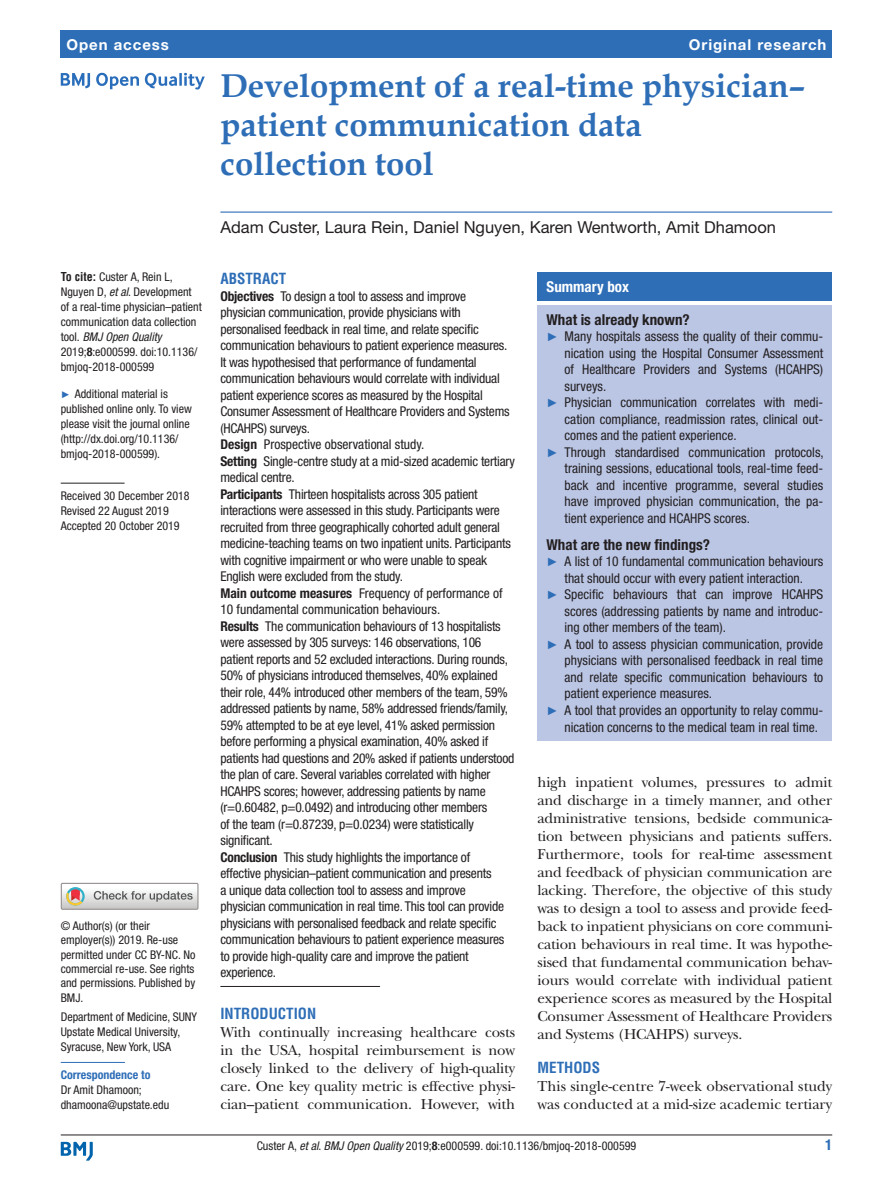
<style>
.page{position:relative;width:893px;height:1191px;background:#fff}
.page>*{position:absolute;margin:0;border:0;box-sizing:border-box;transform-origin:0 0}
.t1{font:700 33px/39px "Book Antiqua";color:#2e6eb7}
.t2{font:16.5px "Helvetica Neue LT Std";color:#231f20}
.t3{font:15px/18px "New Baskerville";letter-spacing:-.015em;color:#231f20;text-align:justify}
.t4{font:700 condensed 15px "Helvetica Neue LT Std";color:#231f20}
.t5{font:700 15px "Helvetica Neue LT Std";letter-spacing:.065em;color:#fff}
.t6{font:700 condensed 15px "Helvetica LT Std";color:#2e6eb7}
.t7{font:700 condensed 15px "Helvetica Neue LT Std";color:#fff}
.t8{font:700 condensed 15px "Helvetica";color:#2e6eb7}
.t9{font:700 condensed 15px "Helvetica Neue LT Std";color:#2e6eb7}
.t10{font:condensed 13.5px/16.5px "Helvetica Neue LT Std";letter-spacing:-.015em;color:#231f20}
.t11{font:condensed 12px/15px "Helvetica Neue LT Std";color:#231f20}
.t12{font:700 condensed 12px "Helvetica Neue LT Std";color:#2e6eb7}
.s1{font-family:"Helvetica LT Std";font-weight:700}
.s2{font-style:italic}
.s3{font-weight:700}
.s4{font-family:"Arial";font-stretch:normal;font-size:9.75px;color:#2e6eb7}
.s5{font-family:"Arial";font-stretch:normal;font-size:12px;color:#2e6eb7}
</style>
<div class="page">
<hr style="left:61px;top:1134px;width:771px;height:1px;background:#231f20">
<svg style="left:61px;top:1141px;width:32px;height:19px"></svg>
<div style="left:61px;top:31px;width:771px;height:27px;background:#2e6eb7"></div>
<hr style="left:220px;top:211px;width:612px;height:2px;background:#2e6eb7">
<hr style="left:61px;top:483px;width:64px;height:1px;background:#231f20">
<hr style="left:61px;top:1062px;width:64px;height:1px;background:#2e6eb7">
<div style="left:61px;top:882px;width:138px;height:27px;border:1px solid #969090"></div>
<svg style="left:61px;top:883px;width:137px;height:26px"></svg>
<svg style="left:61px;top:73px;width:144px;height:16px"></svg>
<div style="left:538px;top:272px;width:294px;height:29px;background:#2e6eb7"></div>
<div style="left:538px;top:305px;width:294px;height:435px;background:#bbc6e5"></div>
<hr style="left:220px;top:986px;width:160px;height:1px;background:#231f20">
<p class="t5" style="left:66px;top:35px;width:104px">Open access</p>
<p class="t5" style="left:689px;top:35px;width:139px">Original research</p>
<h1 class="t1" style="left:220px;top:66px;width:586px">Development of a real-time physician– patient communication data<br>collection tool</h1>
<p class="t11" style="left:61px;top:269px;width:143px"><span class="s1">TO CITE:</span> Custer A, Rein L,<br>Nguyen D, <span class="s2">et al</span>. Development of a real-time physician–patient communication data collection tool. <span class="s2">BMJ Open Quality<br></span>2019;<span class="s3">8</span>:e000599. doi:10.1136/ bmjoq-2018-000599</p>
<p class="t11" style="left:61px;top:386px;width:133px"><span class="s4">►</span> Additional material is published online only. To view please visit the journal online (http://dx.doi.org/10.1136/ bmjoq-2018-000599).</p>
<p class="t11" style="left:61px;top:488px;width:130px">Received 30 December 2018<br>Revised 22 August 2019<br>Accepted 20 October 2019</p>
<p class="t11" style="left:61px;top:918px;width:136px;line-height:14.4px">© Author(s) (or their employer(s)) 2019. Re-use permitted under CC BY-NC. No commercial re-use. See rights and permissions. Published by<br>BMJ.</p>
<p class="t11" style="left:61px;top:1009px;width:138px">Department of Medicine, SUNY<br>Upstate Medical University,<br>Syracuse, New York, USA</p>
<p class="t12" style="left:61px;top:1067px;width:91px">Correspondence to</p>
<p class="t11" style="left:61px;top:1082px;width:110px">Dr Amit Dhamoon; dhamoona@upstate.edu</p>
<p class="t2" style="left:220px;top:218px;width:557px">Adam Custer, Laura Rein, Daniel Nguyen, Karen Wentworth, Amit Dhamoon</p>
<p class="t8" style="left:220px;top:269px;width:67px">ABSTRACT</p>
<p class="t10" style="left:220px;top:288px;width:296px"><span class="s3">Objectives</span> To design a tool to assess and improve<br>physician communication, provide physicians with personalised feedback in real time, and relate specific communication behaviours to patient experience measures.<br>It was hypothesised that performance of fundamental communication behaviours would correlate with individual patient experience scores as measured by the Hospital Consumer Assessment of Healthcare Providers and Systems (HCAHPS) surveys.<br><span class="s3">Design</span> Prospective observational study.<br><span class="s3">Setting</span> Single-centre study at a mid-sized academic tertiary medical centre.<br><span class="s3">Participants</span> Thirteen hospitalists across 305 patient interactions were assessed in this study. Participants were recruited from three geographically cohorted adult general medicine-teaching teams on two inpatient units. Participants with cognitive impairment or who were unable to speak English were excluded from the study.<br><span class="s3">Main outcome measures</span> Frequency of performance of 10 fundamental communication behaviours.<br><span class="s3">Results</span> The communication behaviours of 13 hospitalists were assessed by 305 surveys: 146 observations, 106 patient reports and 52 excluded interactions. During rounds, 50% of physicians introduced themselves, 40% explained their role, 44% introduced other members of the team, 59% addressed patients by name, 58% addressed friends/family, 59% attempted to be at eye level, 41% asked permission before performing a physical examination, 40% asked if patients had questions and 20% asked if patients understood the plan of care. Several variables correlated with higher HCAHPS scores; however, addressing patients by name (r=0.60482, p=0.0492) and introducing other members<br>of the team (r=0.87239, p=0.0234) were statistically significant.<br><span class="s3">Conclusion</span> This study highlights the importance of<br>effective physician–patient communication and presents<br>a unique data collection tool to assess and improve<br>physician communication in real time. This tool can provide physicians with personalised feedback and relate specific communication behaviours to patient experience measures to provide high-quality care and improve the patient experience.</p>
<p class="t6" style="left:220px;top:1004px;width:97px">INTRODUCTION</p>
<p class="t3" style="left:220px;top:1023px;width:296px">With continually increasing healthcare costs in the USA, hospital reimbursement is now closely linked to the delivery of high-quality care. One key quality metric is effective physi&shy;cian–patient communication. However, with</p>
<p class="t7" style="left:547px;top:278px;width:84px">Summary box</p>
<p class="t4" style="left:547px;top:310px;width:145px">What is already known?</p>
<p class="t10" style="left:547px;top:328px;width:278px"><span class="s5">►</span> Many hospitals assess the quality of their commu-</p>
<p class="t10" style="left:565px;top:345px;width:260px">nication using the Hospital Consumer Assessment</p>
<p class="t10" style="left:565px;top:361px;width:260px">of Healthcare Providers and Systems (HCAHPS)</p>
<p class="t10" style="left:565px;top:378px;width:43px">surveys.</p>
<p class="t10" style="left:547px;top:394px;width:278px"><span class="s5">►</span> Physician communication correlates with medi-</p>
<p class="t10" style="left:565px;top:411px;width:260px">cation compliance, readmission rates, clinical out-</p>
<p class="t10" style="left:565px;top:427px;width:174px">comes and the patient experience.</p>
<p class="t10" style="left:547px;top:444px;width:279px"><span class="s5">►</span> Through standardised communication protocols,</p>
<p class="t10" style="left:565px;top:460px;width:260px">training sessions, educational tools, real-time feed-</p>
<p class="t10" style="left:565px;top:477px;width:260px">back and incentive programme, several studies</p>
<p class="t10" style="left:565px;top:493px;width:260px">have improved physician communication, the pa-</p>
<p class="t10" style="left:565px;top:510px;width:187px">tient experience and HCAHPS scores.</p>
<p class="t4" style="left:547px;top:535px;width:165px">What are the new findings?</p>
<p class="t10" style="left:547px;top:553px;width:278px"><span class="s5">►</span> A list of 10 fundamental communication behaviours</p>
<p class="t10" style="left:565px;top:570px;width:240px">that should occur with every patient interaction.</p>
<p class="t10" style="left:547px;top:586px;width:278px"><span class="s5">►</span> Specific behaviours that can improve HCAHPS</p>
<p class="t10" style="left:565px;top:603px;width:260px">scores (addressing patients by name and introduc-</p>
<p class="t10" style="left:565px;top:619px;width:163px">ing other members of the team).</p>
<p class="t10" style="left:547px;top:636px;width:278px"><span class="s5">►</span> A tool to assess physician communication, provide</p>
<p class="t10" style="left:565px;top:652px;width:260px">physicians with personalised feedback in real time</p>
<p class="t10" style="left:565px;top:669px;width:260px">and relate specific communication behaviours to</p>
<p class="t10" style="left:565px;top:685px;width:149px">patient experience measures.</p>
<p class="t10" style="left:547px;top:702px;width:278px"><span class="s5">►</span> A tool that provides an opportunity to relay commu-</p>
<p class="t10" style="left:565px;top:718px;width:255px">nication concerns to the medical team in real time.</p>
<p class="t3" style="left:538px;top:773px;width:296px">high inpatient volumes, pressures to admit and discharge in a timely manner, and other administrative tensions, bedside communica&shy;tion between physicians and patients suffers.<br>Furthermore, tools for real-time assessment and feedback of physician communication are lacking. Therefore, the objective of this study was to design a tool to assess and provide feed&shy;back to inpatient physicians on core communi&shy;cation behaviours in real time. It was hypothe&shy;sised that fundamental communication behav&shy;iours would correlate with individual patient experience scores as measured by the Hospital Consumer Assessment of Healthcare Providers and Systems (HCAHPS) surveys.</p>
<p class="t6" style="left:538px;top:1058px;width:64px">METHODS</p>
<p class="t3" style="left:538px;top:1077px;width:296px">This single-centre 7-week observational study was conducted at a mid-size academic tertiary</p>
<p class="t11" style="left:257px;top:1137px;width:381px">Custer A, <span class="s2">et al</span>. <span class="s2">BMJ Open Quality</span> 2019;<span class="s3">8</span>:e000599. doi:10.1136/bmjoq-2018-000599</p>
<p class="t9" style="left:825px;top:1135px;width:9px">1</p>
</div>
